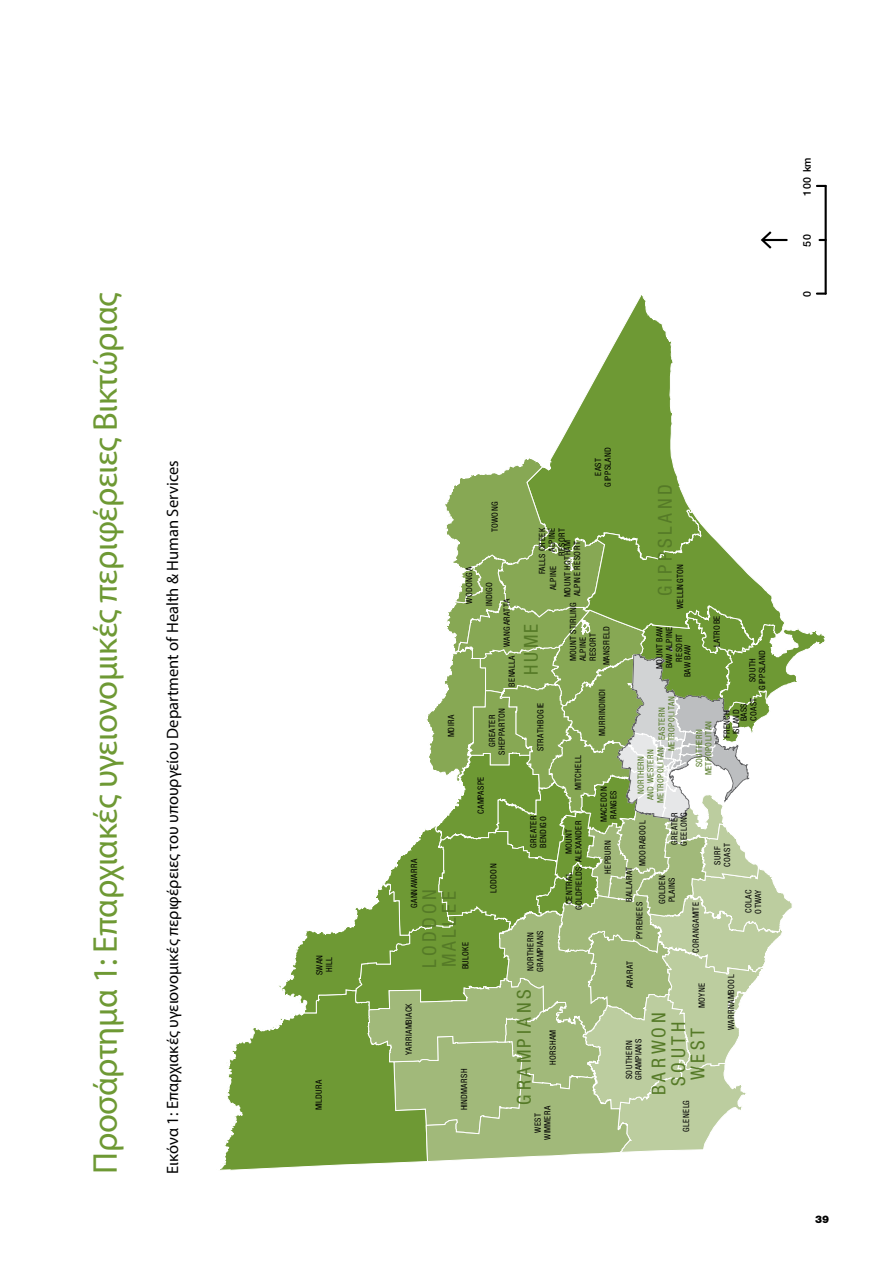
<style>
.page{position:relative;width:893px;height:1263px;background:#fff}
.page>*{position:absolute;margin:0;border:0;box-sizing:border-box;transform-origin:0 0}
.t1{font:34.5px "Myriad Pro";letter-spacing:-.015em;color:#6e9934}
.t2{font:condensed 19.2px/19.4px "Helvetica Neue LT Std";letter-spacing:.185em;color:#557a27;text-align:center}
.t3{font:16.5px "Myriad Pro";color:#000}
.t4{font:500 10.65px "Helvetica Neue LT";letter-spacing:.06em;color:#000}
.t5{font:900 10.5px "Helvetica Neue LT";color:#000}
.t6{font:condensed 8.55px/9.6px "Helvetica Neue LT Std";letter-spacing:.045em;color:#000}
.t7{font:condensed 8.55px/9.8px "Helvetica Neue LT Std";letter-spacing:.06em;color:#557a27;text-align:center}
.t8{font:condensed 8.55px "Helvetica Neue LT Std";letter-spacing:.025em;color:#000}
.t9{font:condensed 8.55px/9.6px "Helvetica Neue LT Std";letter-spacing:.075em;color:#000}
.t10{font:condensed 8.55px/9.6px "Helvetica Neue LT Std";letter-spacing:.015em;color:#000;text-align:center}
.t11{font:condensed 8.55px "Helvetica Neue LT Std";letter-spacing:.02em;color:#000}
.t12{font:condensed 8.55px "Helvetica Neue LT Std";letter-spacing:.095em;color:#000}
</style>
<div class="page">
<svg style="left:553px;top:295px;width:120px;height:161px"></svg>
<svg style="left:817px;top:293px;width:9px;height:2px"></svg>
<svg style="left:817px;top:185px;width:9px;height:2px"></svg>
<svg style="left:819px;top:239px;width:6px;height:2px"></svg>
<hr style="left:763px;top:239px;width:24px;height:2px;background:#000">
<svg style="left:761px;top:231px;width:10px;height:18px"></svg>
<hr style="left:825px;top:186px;width:2px;height:108px;background:#000">
<svg style="left:220px;top:456px;width:605px;height:715px"></svg>
<h1 class="t1" style="left:84px;top:1174px;width:883px;rotate:-90deg">Προσάρτημα 1: Επαρχιακές υγειονομικές περιφέρειες Βικτώριας</h1>
<h3 class="t3" style="left:162px;top:1174px;width:715px;rotate:-90deg">Εικόνα 1: Επαρχιακές υγειονομικές περιφέρειες του υπουργείου Department of Health &amp; Human Services</h3>
<p class="t6" style="left:315px;top:975px;width:21px;text-align:center;rotate:-90deg">SWAN<br>HILL</p>
<p class="t6" style="left:314px;top:1110px;width:32px;rotate:-90deg">MILDURA</p>
<p class="t4" style="left:801px;top:196px;width:40px;rotate:-90deg">100 km</p>
<p class="t4" style="left:801px;top:247px;width:14px;rotate:-90deg">50</p>
<p class="t4" style="left:801px;top:297px;width:7px;rotate:-90deg">0</p>
<p class="t10" style="left:593px;top:487px;width:41px;rotate:-90deg">EAST<br>GIPPSLAND</p>
<h2 class="t2" style="left:655px;top:596px;width:113px;rotate:-90deg">GIPPSLAND</h2>
<p class="t6" style="left:490px;top:532px;width:32px;rotate:-90deg">TOWONG</p>
<p class="t6" style="left:537px;top:574px;width:48px;text-align:right;rotate:-90deg">FALLS CREEK<br>ALPINE<br>RESORT</p>
<p class="t6" style="left:563px;top:597px;width:59px;rotate:-90deg">MOUNT HOTHAM<br>ALPINE RESORT</p>
<p class="t6" style="left:568px;top:661px;width:60px;rotate:-90deg">MOUNT STIRLING<br>ALPINE<br>RESORT</p>
<p class="t6" style="left:675px;top:609px;width:47px;rotate:-90deg">WELLINGTON</p>
<p class="t6" style="left:548px;top:590px;width:26px;rotate:-90deg">ALPINE</p>
<p class="t6" style="left:464px;top:604px;width:39px;rotate:-90deg">WODONGA</p>
<p class="t6" style="left:484px;top:606px;width:25px;rotate:-90deg">INDIGO</p>
<p class="t8" style="left:502px;top:647px;width:49px;rotate:-90deg">WANGARATTA</p>
<p class="t6" style="left:712px;top:647px;width:32px;rotate:-90deg">LATROBE</p>
<h2 class="t2" style="left:521px;top:675px;width:53px;rotate:-90deg">HUME</h2>
<p class="t6" style="left:655px;top:669px;width:44px;text-align:center;rotate:-90deg">MOUNT BAW<br>BAW ALPINE<br>RESORT</p>
<p class="t6" style="left:601px;top:665px;width:41px;rotate:-90deg">MANSFIELD</p>
<p class="t6" style="left:683px;top:677px;width:34px;rotate:-90deg">BAW BAW</p>
<p class="t6" style="left:748px;top:690px;width:41px;text-align:center;rotate:-90deg">SOUTH<br>GIPPSLAND</p>
<p class="t6" style="left:507px;top:687px;width:32px;rotate:-90deg">BENALLA</p>
<p class="t6" style="left:597px;top:736px;width:48px;rotate:-90deg">MURRINDINDI</p>
<p class="t7" style="left:657px;top:751px;width:56px;rotate:-90deg">EASTERN<br>METROPOLITAN</p>
<p class="t6" style="left:739px;top:721px;width:25px;rotate:-90deg">BASS<br>COAST</p>
<p class="t6" style="left:536px;top:751px;width:50px;rotate:-90deg">STRATHBOGIE</p>
<p class="t6" style="left:487px;top:754px;width:48px;text-align:center;rotate:-90deg">GREATER<br>SHEPPARTON</p>
<p class="t6" style="left:722px;top:738px;width:30px;text-align:center;rotate:-90deg">FRENCH<br>ISLAND</p>
<p class="t6" style="left:446px;top:737px;width:24px;rotate:-90deg">MOIRA</p>
<p class="t7" style="left:694px;top:775px;width:56px;rotate:-90deg">SOUTHERN<br>METROPOLITAN</p>
<p class="t7" style="left:636px;top:803px;width:57px;rotate:-90deg">NORTHERN<br>AND WESTERN<br>METROPOLITAN</p>
<p class="t6" style="left:573px;top:789px;width:36px;rotate:-90deg">MITCHELL</p>
<p class="t6" style="left:476px;top:814px;width:39px;rotate:-90deg">CAMPASPE</p>
<p class="t6" style="left:599px;top:822px;width:37px;text-align:center;rotate:-90deg">MACEDON<br>RANGES</p>
<p class="t6" style="left:529px;top:848px;width:34px;rotate:-90deg">GREATER<br>BENDIGO</p>
<p class="t9" style="left:669px;top:846px;width:35px;rotate:-90deg">GREATER<br>GEELONG</p>
<p class="t6" style="left:638px;top:866px;width:47px;rotate:-90deg">MOORABOOL</p>
<p class="t6" style="left:564px;top:862px;width:43px;text-align:center;rotate:-90deg">MOUNT<br>ALEXANDER</p>
<p class="t6" style="left:603px;top:874px;width:35px;rotate:-90deg">HEPBURN</p>
<p class="t6" style="left:713px;top:867px;width:25px;rotate:-90deg">SURF<br>COAST</p>
<p class="t6" style="left:409px;top:908px;width:51px;rotate:-90deg">GANNAWARRA</p>
<p class="t6" style="left:488px;top:893px;width:31px;rotate:-90deg">LODDON</p>
<p class="t6" style="left:564px;top:910px;width:45px;text-align:center;rotate:-90deg">CENTRAL<br>GOLDFIELDS</p>
<p class="t6" style="left:624px;top:902px;width:36px;rotate:-90deg">BALLARAT</p>
<p class="t6" style="left:657px;top:904px;width:30px;rotate:-90deg">GOLDEN<br>PLAINS</p>
<p class="t6" style="left:744px;top:913px;width:26px;rotate:-90deg">COLAC<br>OTWAY</p>
<h2 class="t2" style="left:419px;top:968px;width:81px;text-align:left;rotate:-90deg">LODDON<br>MALLEE</h2>
<p class="t12" style="left:634px;top:939px;width:39px;rotate:-90deg">PYRENEES</p>
<p class="t6" style="left:691px;top:953px;width:53px;rotate:-90deg">CORANGAMITE</p>
<p class="t6" style="left:526px;top:972px;width:43px;rotate:-90deg">NORTHERN<br>GRAMPIANS</p>
<p class="t6" style="left:461px;top:969px;width:29px;rotate:-90deg">BULOKE</p>
<p class="t6" style="left:625px;top:988px;width:29px;rotate:-90deg">ARARAT</p>
<p class="t6" style="left:726px;top:1030px;width:57px;rotate:-90deg">WARRNAMBOOL</p>
<p class="t6" style="left:697px;top:1008px;width:26px;rotate:-90deg">MOYNE</p>
<h2 class="t2" style="left:514px;top:1105px;width:117px;rotate:-90deg">GRAMPIANS</h2>
<p class="t11" style="left:404px;top:1055px;width:53px;rotate:-90deg">YARRIAMBIACK</p>
<h2 class="t2" style="left:649px;top:1095px;width:84px;rotate:-90deg">BARWON<br>SOUTH<br>WEST</h2>
<p class="t6" style="left:548px;top:1065px;width:37px;rotate:-90deg">HORSHAM</p>
<p class="t6" style="left:624px;top:1080px;width:43px;rotate:-90deg">SOUTHERN<br>GRAMPIANS</p>
<p class="t8" style="left:459px;top:1110px;width:43px;rotate:-90deg">HINDMARSH</p>
<p class="t6" style="left:681px;top:1132px;width:33px;rotate:-90deg">GLENELG</p>
<p class="t6" style="left:533px;top:1140px;width:36px;text-align:center;rotate:-90deg">WEST<br>WIMMERA</p>
<p class="t5" style="left:815px;top:1212px;width:16px">39</p>
</div>
